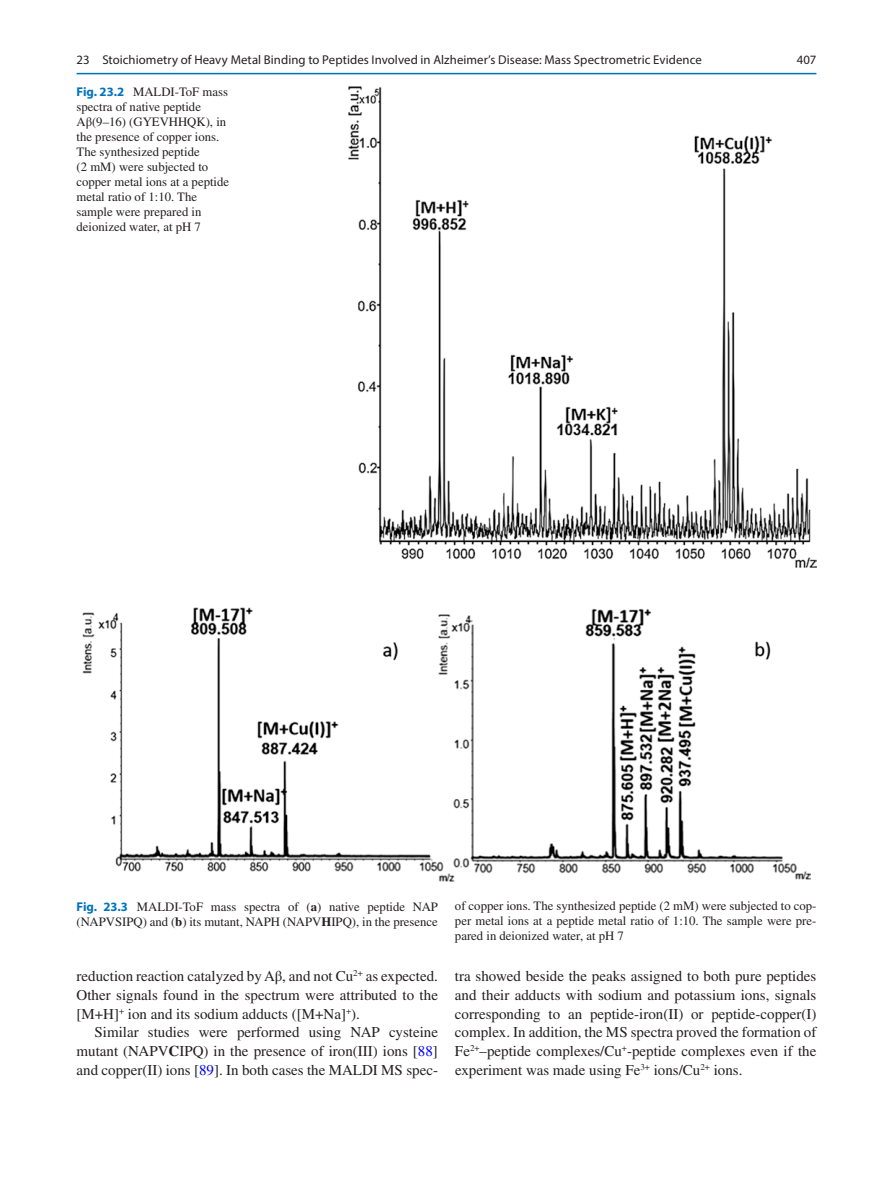
<style>
.page{position:relative;width:893px;height:1187px;background:#fff}
.page>*{position:absolute;margin:0;border:0;box-sizing:border-box;transform-origin:0 0}
.t1{font:15px/18.8px "Vqlnnv Times LT Std";color:#231f20;text-align:justify}
.t2{font:12.75px/15px "Vqlnnv Times LT Std";color:#231f20}
.t3{font:12.75px "Vwkvbp Myriad Pro";letter-spacing:.005em;color:#231f20}
.t4{font:12.75px "Rmkgxq Myriad Pro";color:#231f20}
.s1{font-family:"Vqbftn Myriad Pro";font-weight:700;color:#0073bc}
.s2{font-family:"Bcqxcc STIX General"}
.s3{font-family:"Ygxvmf Times LT Std";font-weight:700}
.s4{color:#0000fa}
</style>
<div class="page">
<img style="left:349px;top:87px;width:467px;height:480px">
<img style="left:83px;top:607px;width:727px;height:274px">
<hr style="left:77px;top:73px;width:739px;height:1px;background:#0073bc">
<p class="t3" style="left:77px;top:52px;width:627px">23 Stoichiometry of Heavy Metal Binding to Peptides Involved in Alzheimer’s Disease: Mass Spectrometric Evidence</p>
<p class="t2" style="left:77px;top:85px;width:154px"><span class="s1">Fig. 23.2</span> MALDI-ToF mass spectra of native peptide<br>A<span class="s2">β</span>(9–16) (GYEVHHQK), in the presence of copper ions.<br>The synthesized peptide<br>(2 mM) were subjected to copper metal ions at a peptide metal ratio of 1:10. The sample were prepared in deionized water, at pH 7</p>
<p class="t4" style="left:797px;top:52px;width:21px">407</p>
<p class="t2" style="left:77px;top:898px;width:363px"><span class="s1">Fig. 23.3</span> MALDI-ToF mass spectra of (<span class="s3">a</span>) native peptide NAP (NAPVSIPQ) and (<span class="s3">b</span>) its mutant, NAPH (NAPV<span class="s3">H</span>IPQ), in the presence</p>
<p class="t2" style="left:455px;top:897px;width:363px;text-align:justify">of copper ions. The synthesized peptide (2 mM) were subjected to cop&shy;per metal ions at a peptide metal ratio of 1:10. The sample were pre&shy;pared in deionized water, at pH 7</p>
<p class="t1" style="left:77px;top:966px;width:363px">reduction reaction catalyzed by A<span class="s2">β</span>, and not Cu<sup>2+</sup> as expected.<br>Other signals found in the spectrum were attributed to the [M+H]<sup>+</sup> ion and its sodium adducts ([M+Na]<sup>+</sup>).</p>
<p class="t1" style="left:77px;top:1022px;width:363px;text-indent:18px">Similar studies were performed using NAP cysteine mutant (NAPV<span class="s3">C</span>IPQ) in the presence of iron(III) ions [<span class="s4">88</span>] and copper(II) ions [<span class="s4">89</span>]. In both cases the MALDI MS spec-</p>
<p class="t1" style="left:455px;top:966px;width:363px">tra showed beside the peaks assigned to both pure peptides and their adducts with sodium and potassium ions, signals corresponding to an peptide-iron(II) or peptide-copper(I) complex. In addition, the MS spectra proved the formation of Fe<sup>2+</sup>–peptide complexes/Cu<sup>+</sup>-peptide complexes even if the experiment was made using Fe<sup>3+</sup> ions/Cu<sup>2+</sup> ions.</p>
</div>
